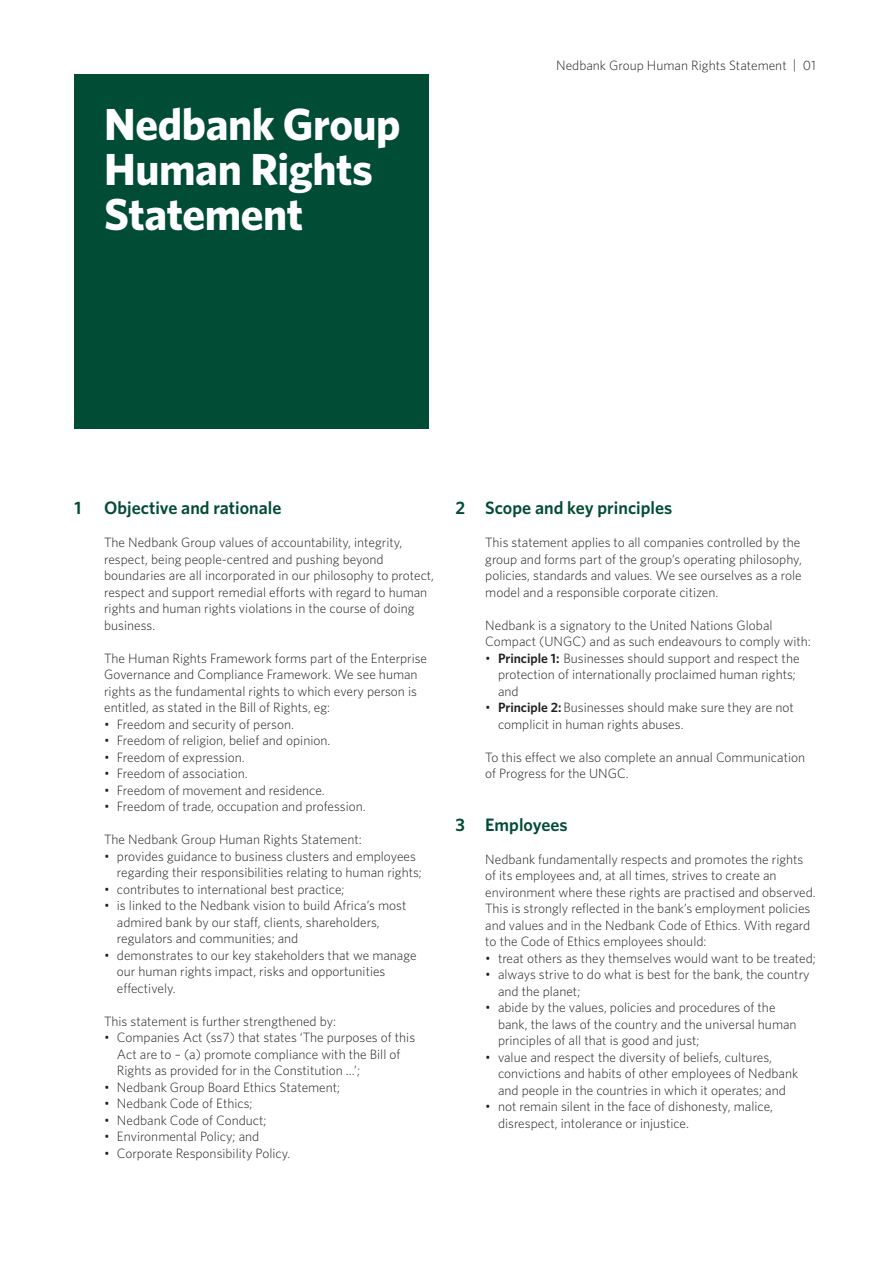
<style>
.page{position:relative;width:893px;height:1263px;background:#fff}
.page>*{position:absolute;margin:0;border:0;box-sizing:border-box;transform-origin:0 0}
.t1{font:700 45px/45px "Whitney";letter-spacing:-.01em;color:#fff}
.t2{font:600 18px "Whitney";color:#004c35}
.t3{font:300 13.5px/16.5px "Whitney";color:#231f20}
.s1{font-weight:600}
</style>
<div class="page">
<div style="left:74px;top:74px;width:355px;height:354px;background:#004c35"></div>
<p class="t1" style="left:104px;top:101px;width:298px">Nedbank Group<br>Human Rights<br>Statement</p>
<p class="t3" style="left:556px;top:57px;width:261px">Nedbank Group Human Rights Statement | 01</p>
<p class="t2" style="left:74px;top:497px;width:8px">1</p>
<p class="t2" style="left:104px;top:497px;width:179px">Objective and rationale</p>
<p class="t3" style="left:104px;top:534px;width:331px">The Nedbank Group values of accountability, integrity, respect, being people-centred and pushing beyond boundaries are all incorporated in our philosophy to protect, respect and support remedial efforts with regard to human rights and human rights violations in the course of doing business.</p>
<p class="t3" style="left:104px;top:649px;width:324px">The Human Rights Framework forms part of the Enterprise Governance and Compliance Framework. We see human rights as the fundamental rights to which every person is entitled, as stated in the Bill of Rights, eg:</p>
<p class="t3" style="left:104px;top:715px;width:191px">• Freedom and security of person.</p>
<p class="t3" style="left:104px;top:732px;width:228px">• Freedom of religion, belief and opinion.</p>
<p class="t3" style="left:104px;top:748px;width:142px">• Freedom of expression.</p>
<p class="t3" style="left:104px;top:765px;width:145px">• Freedom of association.</p>
<p class="t3" style="left:104px;top:781px;width:222px">• Freedom of movement and residence.</p>
<p class="t3" style="left:104px;top:798px;width:263px">• Freedom of trade, occupation and profession.</p>
<p class="t3" style="left:104px;top:831px;width:259px">The Nedbank Group Human Rights Statement:</p>
<p class="t3" style="left:117px;top:847px;width:306px;text-indent:-13px">• provides guidance to business clusters and employees regarding their responsibilities relating to human rights;</p>
<p class="t3" style="left:104px;top:880px;width:242px">• contributes to international best practice;</p>
<p class="t3" style="left:117px;top:897px;width:291px;text-indent:-13px">• is linked to the Nedbank vision to build Africa’s most admired bank by our staff, clients, shareholders, regulators and communities; and</p>
<p class="t3" style="left:117px;top:946px;width:301px;text-indent:-13px">• demonstrates to our key stakeholders that we manage our human rights impact, risks and opportunities effectively.</p>
<p class="t3" style="left:104px;top:1012px;width:233px">This statement is further strengthened by:</p>
<p class="t3" style="left:117px;top:1029px;width:300px;text-indent:-13px">• Companies Act (ss7) that states ‘The purposes of this<br>Act are to – (a) promote compliance with the Bill of<br>Rights as provided for in the Constitution …’;</p>
<p class="t3" style="left:104px;top:1078px;width:238px">• Nedbank Group Board Ethics Statement;</p>
<p class="t3" style="left:104px;top:1095px;width:150px">• Nedbank Code of Ethics;</p>
<p class="t3" style="left:104px;top:1111px;width:164px">• Nedbank Code of Conduct;</p>
<p class="t3" style="left:104px;top:1128px;width:157px">• Environmental Policy; and</p>
<p class="t3" style="left:104px;top:1144px;width:188px">• Corporate Responsibility Policy.</p>
<p class="t2" style="left:455px;top:497px;width:218px">2 Scope and key principles</p>
<p class="t3" style="left:485px;top:534px;width:318px">This statement applies to all companies controlled by the group and forms part of the group’s operating philosophy, policies, standards and values. We see ourselves as a role model and a responsible corporate citizen.</p>
<p class="t3" style="left:485px;top:616px;width:327px">Nedbank is a signatory to the United Nations Global<br>Compact (UNGC) and as such endeavours to comply with:</p>
<p class="t3" style="left:498px;top:649px;width:303px;text-indent:-13px">• <span class="s1">Principle 1:</span> Businesses should support and respect the protection of internationally proclaimed human rights; and</p>
<p class="t3" style="left:498px;top:699px;width:297px;text-indent:-13px">• <span class="s1">Principle 2:</span>Businesses should make sure they are not complicit in human rights abuses.</p>
<p class="t3" style="left:485px;top:748px;width:321px">To this effect we also complete an annual Communication of Progress for the UNGC.</p>
<p class="t2" style="left:455px;top:813px;width:114px">3 Employees</p>
<p class="t3" style="left:485px;top:850px;width:332px">Nedbank fundamentally respects and promotes the rights of its employees and, at all times, strives to create an environment where these rights are practised and observed.<br>This is strongly reflected in the bank’s employment policies and values and in the Nedbank Code of Ethics. With regard to the Code of Ethics employees should:</p>
<p class="t3" style="left:485px;top:949px;width:332px">• treat others as they themselves would want to be treated;</p>
<p class="t3" style="left:498px;top:966px;width:313px;text-indent:-13px">• always strive to do what is best for the bank, the country and the planet;</p>
<p class="t3" style="left:498px;top:999px;width:300px;text-indent:-13px">• abide by the values, policies and procedures of the bank, the laws of the country and the universal human principles of all that is good and just;</p>
<p class="t3" style="left:498px;top:1048px;width:302px;text-indent:-13px">• value and respect the diversity of beliefs, cultures, convictions and habits of other employees of Nedbank and people in the countries in which it operates; and</p>
<p class="t3" style="left:498px;top:1098px;width:277px;text-indent:-13px">• not remain silent in the face of dishonesty, malice, disrespect, intolerance or injustice.</p>
</div>
